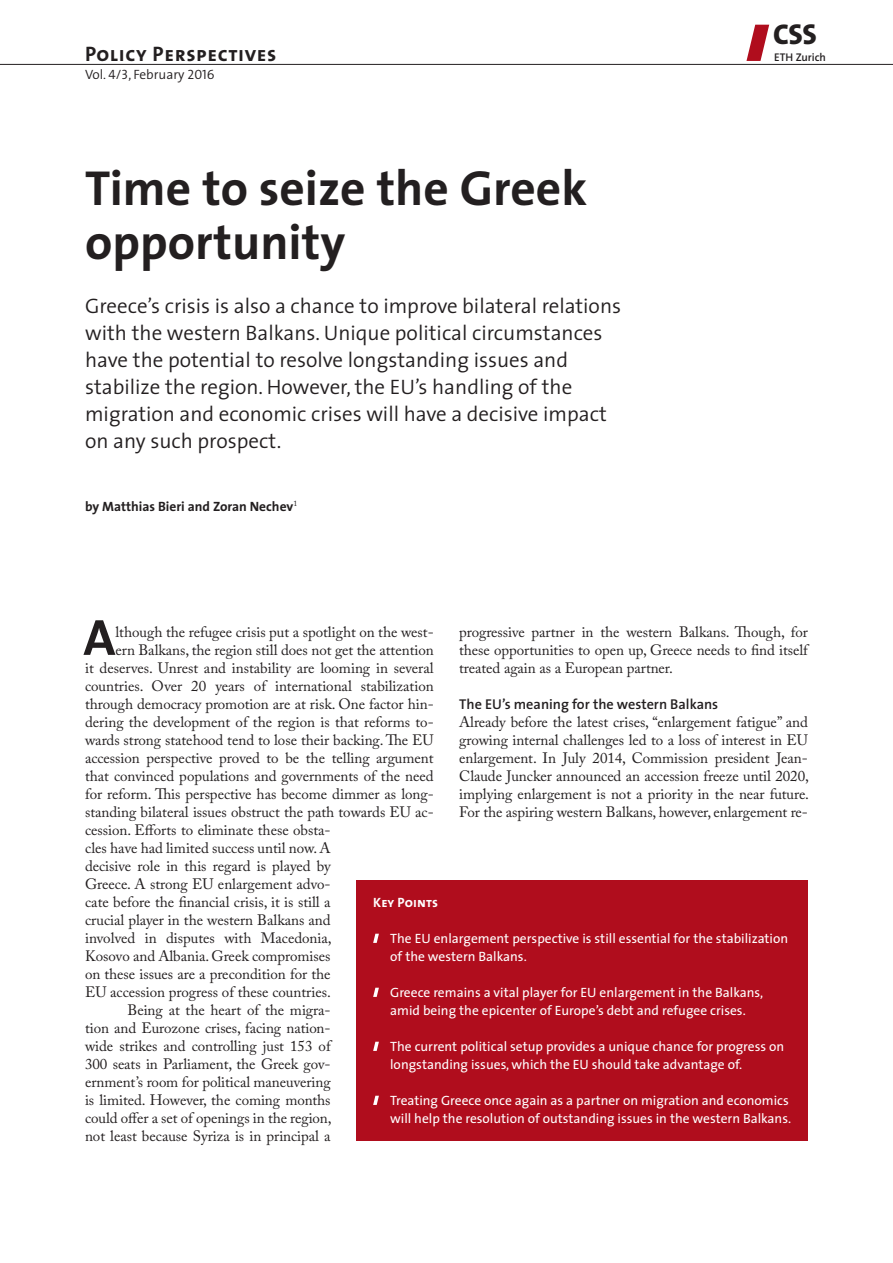
<style>
.page{position:relative;width:893px;height:1263px;background:#fff}
.page>*{position:absolute;margin:0;border:0;box-sizing:border-box;transform-origin:0 0}
.Lauftext_10_12pt_blo{font:700 51.3px "The Sans";color:#231f20}
.Headline_1__25_31_20{font:700 49.5px/54px "The Sans";color:#231f20}
.t1{font:800 28.8px "The Sans";color:#231f20}
.Lead{font:300 21px/27px "The Sans";color:#231f20}
.Lauftext_10_12pt_blo-2{font:21px "The Sans Bold Caps";letter-spacing:.03em;color:#231f20}
.Lauftext_10_12pt_blo-3{font:15px/18px "Adobe Caslon Pro";color:#231f20;text-align:justify}
.Lauftext_Zwischentit{font:600 14.25px "The Sans";color:#231f20}
.Key_Points{font:13.5px/18px "The Sans";color:#fff}
.Autor{font:700 13.5px "The Sans";color:#231f20}
.Lauftext_10_12pt_blo-4{font:300 13.5px "The Sans";color:#231f20}
.t2{font:13.5px "The Sans Bold Caps";letter-spacing:.01em;color:#fff}
.t3{font:600 11.1px "The Sans";color:#231f20}
.s1{font-family:"The Sans Semi Light Caps";font-weight:400}
</style>
<div class="page">
<svg style="left:746px;top:25px;width:23px;height:36px"></svg>
<hr style="left:0;top:64px;width:893px;height:1px;background:#231f20">
<div style="left:356px;top:880px;width:452px;height:261px;background:#b00d1d"></div>
<svg style="left:373px;top:934px;width:6px;height:9px"></svg>
<svg style="left:373px;top:988px;width:6px;height:9px"></svg>
<svg style="left:373px;top:1042px;width:6px;height:9px"></svg>
<svg style="left:373px;top:1096px;width:6px;height:9px"></svg>
<p class="Lauftext_10_12pt_blo-2" style="left:85px;top:36px;width:193px">Policy Perspectives</p>
<p class="Lauftext_10_12pt_blo-4" style="left:85px;top:63px;width:131px">Vol. <span class="s1">4/3</span>, February <span class="s1">2016</span></p>
<p class="Headline_1__25_31_20" style="left:85px;top:160px;width:504px">Time to seize the Greek opportunity</p>
<p class="Lead" style="left:85px;top:292px;width:538px">Greece’s crisis is also a chance to improve bilateral relations with the western Balkans. Unique political circumstances have the potential to resolve longstanding issues and stabilize the region. However, the EU’s handling of the migration and economic crises will have a decisive impact on any such prospect.</p>
<p class="Autor" style="left:85px;top:495px;width:214px">by Matthias Bieri and Zoran Nechev<sup>1</sup></p>
<p class="t1" style="left:773px;top:10px;width:45px">CSS</p>
<p class="t3" style="left:774px;top:48px;width:53px">ETH Zurich</p>
<p class="Lauftext_10_12pt_blo" style="left:83px;top:595px;width:34px">A</p>
<p class="Lauftext_10_12pt_blo-3" style="left:115px;top:623px;width:320px">lthough the refugee crisis put a spotlight on the west-</p>
<p class="Lauftext_10_12pt_blo-3" style="left:459px;top:623px;width:350px">progressive partner in the western Balkans. Though, for these opportunities to open up, Greece needs to find itself treated again as a European partner.</p>
<p class="Lauftext_Zwischentit" style="left:459px;top:692px;width:261px">The EU’s meaning for the western Balkans</p>
<p class="Lauftext_10_12pt_blo-3" style="left:459px;top:713px;width:351px">Already before the latest crises, “enlargement fatigue” and growing internal challenges led to a loss of interest in EU enlargement. In July 2014, Commission president Jean-Claude Juncker announced an accession freeze until 2020, implying enlargement is not a priority in the near future.<br>For the aspiring western Balkans, however, enlargement re-</p>
<p class="Lauftext_10_12pt_blo-3" style="left:115px;top:641px;width:320px">ern Balkans, the region still does not get the attention</p>
<p class="Lauftext_10_12pt_blo-3" style="left:85px;top:659px;width:350px">it deserves. Unrest and instability are looming in several</p>
<p class="Lauftext_10_12pt_blo-3" style="left:85px;top:677px;width:350px">countries. Over 20 years of international stabilization</p>
<p class="Lauftext_10_12pt_blo-3" style="left:85px;top:695px;width:350px">through democracy promotion are at risk. One factor hin-</p>
<p class="Lauftext_10_12pt_blo-3" style="left:85px;top:713px;width:350px">dering the development of the region is that reforms to-</p>
<p class="Lauftext_10_12pt_blo-3" style="left:85px;top:731px;width:350px">wards strong statehood tend to lose their backing. The EU</p>
<p class="Lauftext_10_12pt_blo-3" style="left:85px;top:749px;width:350px">accession perspective proved to be the telling argument</p>
<p class="Lauftext_10_12pt_blo-3" style="left:85px;top:767px;width:350px">that convinced populations and governments of the need</p>
<p class="Lauftext_10_12pt_blo-3" style="left:85px;top:785px;width:350px">for reform. This perspective has become dimmer as long-</p>
<p class="Lauftext_10_12pt_blo-3" style="left:85px;top:803px;width:350px">standing bilateral issues obstruct the path towards EU ac-</p>
<p class="Lauftext_10_12pt_blo-3" style="left:85px;top:821px;width:247px">cession. Efforts to eliminate these obsta-</p>
<p class="Lauftext_10_12pt_blo-3" style="left:85px;top:839px;width:247px">cles have had limited success until now. A</p>
<p class="Lauftext_10_12pt_blo-3" style="left:85px;top:857px;width:247px">decisive role in this regard is played by</p>
<p class="Lauftext_10_12pt_blo-3" style="left:85px;top:875px;width:247px">Greece. A strong EU enlargement advo-</p>
<p class="Lauftext_10_12pt_blo-3" style="left:85px;top:893px;width:247px">cate before the financial crisis, it is still a</p>
<p class="Lauftext_10_12pt_blo-3" style="left:85px;top:911px;width:247px">crucial player in the western Balkans and</p>
<p class="Lauftext_10_12pt_blo-3" style="left:85px;top:929px;width:248px">involved in disputes with Macedonia,</p>
<p class="Lauftext_10_12pt_blo-3" style="left:85px;top:947px;width:247px">Kosovo and Albania. Greek compromises</p>
<p class="Lauftext_10_12pt_blo-3" style="left:85px;top:965px;width:247px">on these issues are a precondition for the</p>
<p class="Lauftext_10_12pt_blo-3" style="left:85px;top:983px;width:247px">EU accession progress of these countries.</p>
<p class="Lauftext_10_12pt_blo-3" style="left:85px;top:1001px;width:248px;text-indent:43px">Being at the heart of the migra&shy;tion and Eurozone crises, facing nation&shy;wide strikes and controlling just 153 of 300 seats in Parliament, the Greek gov&shy;ernment’s room for political maneuvering is limited. However, the coming months could offer a set of openings in the region, not least because Syriza is in principal a</p>
<p class="t2" style="left:373px;top:891px;width:66px">Key Points</p>
<p class="Key_Points" style="left:390px;top:929px;width:399px">The EU enlargement perspective is still essential for the stabilization of the western Balkans.</p>
<p class="Key_Points" style="left:390px;top:983px;width:375px">Greece remains a vital player for EU enlargement in the Balkans, amid being the epicenter of Europe’s debt and refugee crises.</p>
<p class="Key_Points" style="left:390px;top:1037px;width:396px">The current political setup provides a unique chance for progress on longstanding issues, which the EU should take advantage of.</p>
<p class="Key_Points" style="left:390px;top:1091px;width:403px">Treating Greece once again as a partner on migration and economics will help the resolution of outstanding issues in the western Balkans.</p>
</div>
